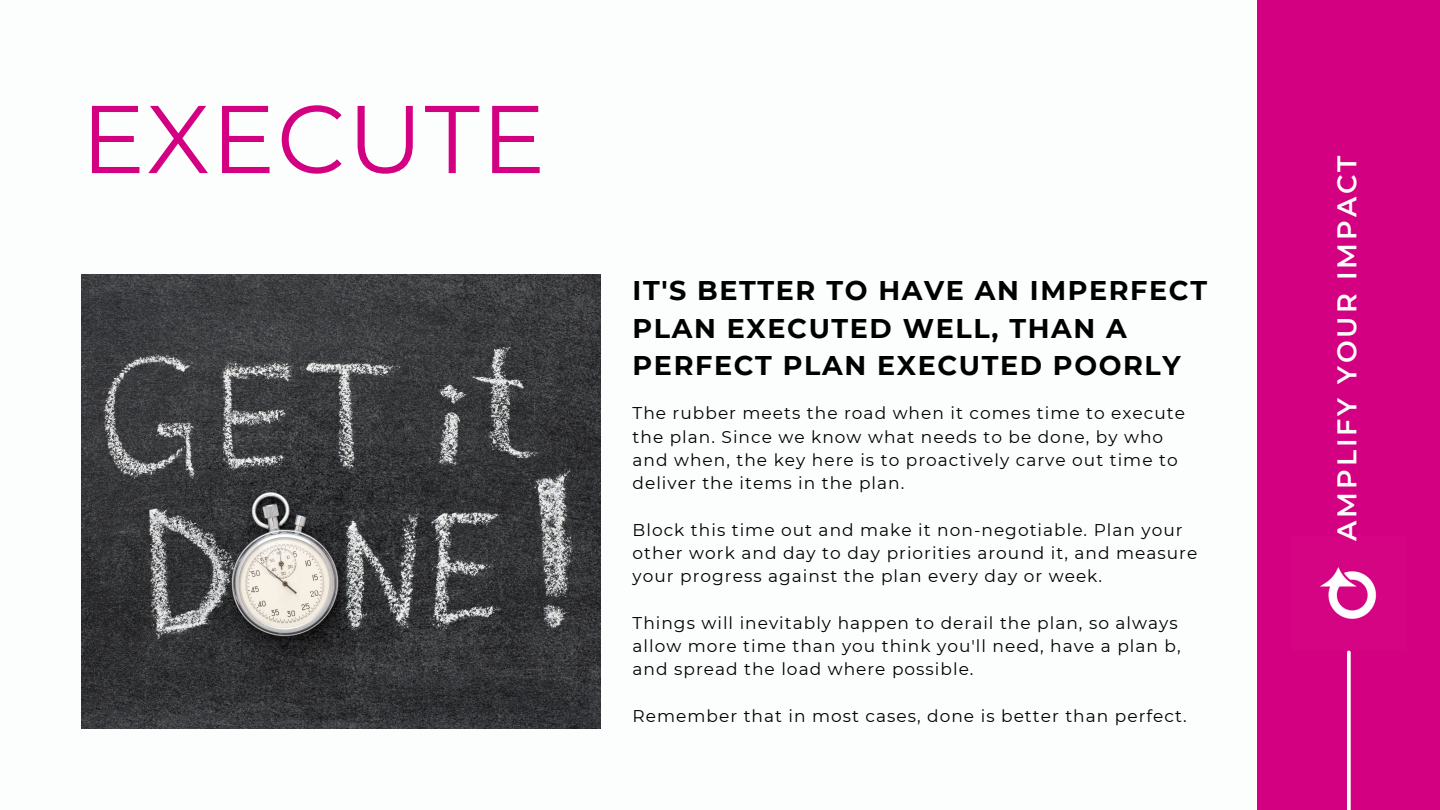
<style>
.page{position:relative;width:1440px;height:810px;background:#fff}
.page>*{position:absolute;margin:0;border:0;box-sizing:border-box;transform-origin:0 0}
.t1{font:96px "Montserrat";letter-spacing:.015em;color:#d40082}
.t2{font:700 27px/37.5px "Montserrat";letter-spacing:.06em;color:#000}
.t3{font:600 27px "Montserrat";letter-spacing:.11em;color:#fcfefd}
.t4{font:17px/23.2px "Montserrat";letter-spacing:.06em;color:#000}
</style>
<div class="page">
<img style="left:81px;top:274px;width:520px;height:455px">
<div style="left:1258px;top:0;width:182px;height:810px;background:#d40082"></div>
<img style="left:1320px;top:567px;width:57px;height:84px">
<svg style="left:1347px;top:652px;width:4px;height:158px"></svg>
<h1 class="t1" style="left:81px;top:80px;width:466px">EXECUTE</h1>
<h2 class="t2" style="left:633px;top:272px;width:576px">IT'S BETTER TO HAVE AN IMPERFECT<br>PLAN EXECUTED WELL, THAN A<br>PERFECT PLAN EXECUTED POORLY</h2>
<p class="t4" style="left:633px;top:402px;width:554px">The rubber meets the road when it comes time to execute the plan. Since we know what needs to be done, by who and when, the key here is to proactively carve out time to deliver the items in the plan.</p>
<p class="t4" style="left:633px;top:518px;width:566px">Block this time out and make it non-negotiable. Plan your other work and day to day priorities around it, and measure your progress against the plan every day or week.</p>
<p class="t4" style="left:633px;top:611px;width:550px">Things will inevitably happen to derail the plan, so always allow more time than you think you'll need, have a plan b, and spread the load where possible.</p>
<p class="t4" style="left:633px;top:704px;width:556px">Remember that in most cases, done is better than perfect.</p>
<h2 class="t3" style="left:1330px;top:541px;width:387px;rotate:-90deg">AMPLIFY YOUR IMPACT</h2>
</div>
